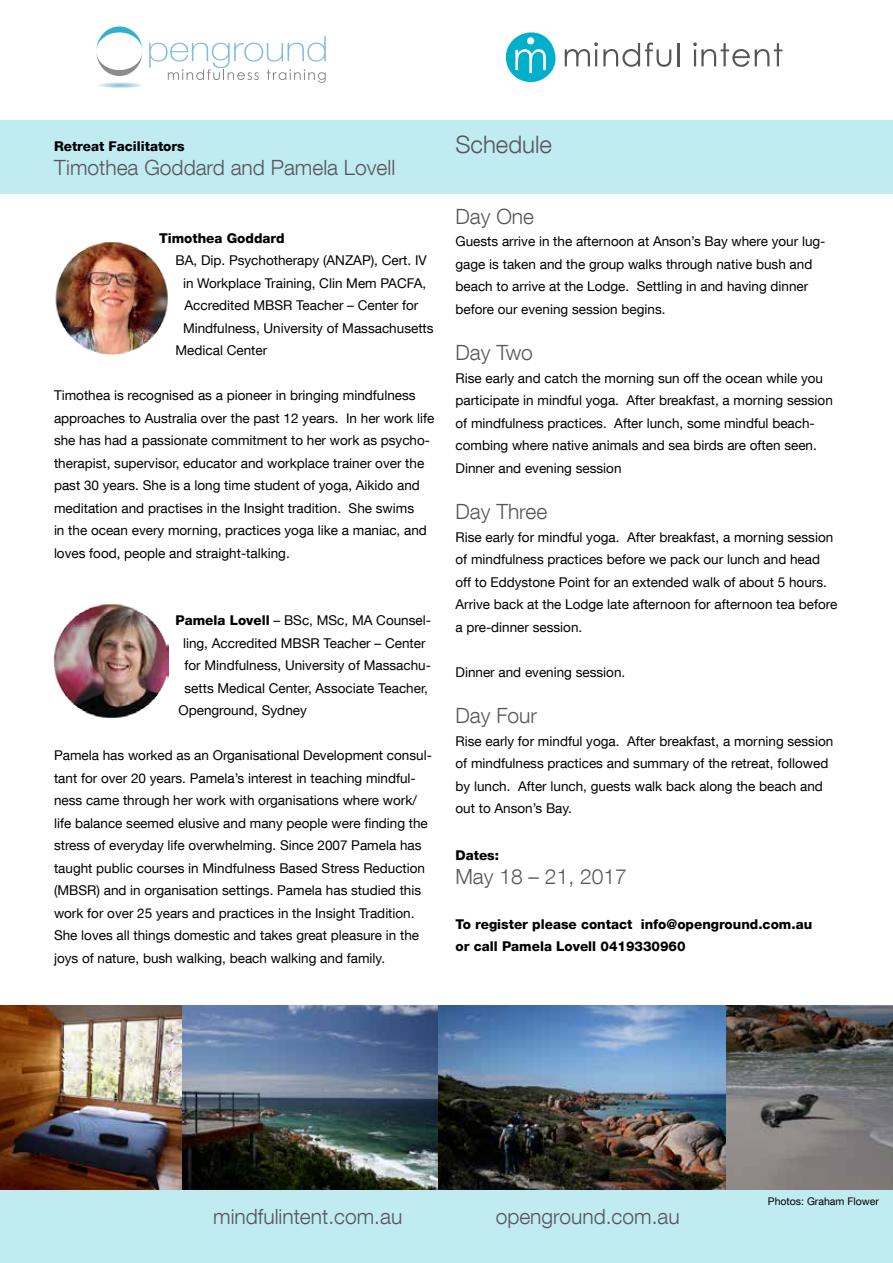
<style>
.page{position:relative;width:893px;height:1263px;background:#fff}
.page>*{position:absolute;margin:0;border:0;box-sizing:border-box;transform-origin:0 0}
.t1{font:300 24px "Helvetica Neue LT Com";color:#55565a}
.t2{font:300 21px "Helvetica Neue LT Com";color:#55565a}
.t3{font:13.5px/22.5px "Helvetica Neue LT Com";color:#000}
.t4{font:800 13.5px/22.5px "Helvetica Neue LT Com";color:#000}
.t5{font:10.5px "Helvetica Neue LT Com";color:#000}
.s1{font-weight:800}
</style>
<div class="page">
<div style="left:0;top:1189px;width:893px;height:74px;background:#c0ebf1"></div>
<div style="left:0;top:120px;width:893px;height:74px;background:#c0ebf1"></div>
<img style="left:182px;top:1005px;width:257px;height:184px">
<img style="left:725px;top:1005px;width:168px;height:184px">
<img style="left:0;top:1005px;width:182px;height:184px">
<img style="left:439px;top:1005px;width:286px;height:184px">
<img style="left:53px;top:604px;width:115px;height:114px">
<img style="left:55px;top:242px;width:113px;height:113px">
<svg style="left:506px;top:32px;width:50px;height:50px"></svg>
<svg style="left:565px;top:42px;width:106px;height:25px"></svg>
<hr style="left:677px;top:43px;width:2px;height:23px;background:#55565a">
<svg style="left:693px;top:42px;width:89px;height:25px"></svg>
<div style="left:527px;top:37px;width:7px;height:8px;background:#fff;border-radius:50%"></div>
<svg style="left:149px;top:36px;width:177px;height:47px"></svg>
<svg style="left:98px;top:82px;width:44px;height:6px"></svg>
<svg style="left:96px;top:26px;width:46px;height:50px"></svg>
<p class="t4" style="left:54px;top:135px;width:132px">Retreat Facilitators</p>
<h2 class="t2" style="left:54px;top:155px;width:343px">Timothea Goddard and Pamela Lovell</h2>
<p class="t4" style="left:159px;top:226px;width:127px">Timothea Goddard</p>
<p class="t3" style="left:175px;top:249px;width:253px">BA, Dip. Psychotherapy (ANZAP), Cert. IV</p>
<p class="t3" style="left:183px;top:271px;width:245px">in Workplace Training, Clin Mem PACFA,</p>
<p class="t3" style="left:185px;top:294px;width:235px">Accredited MBSR Teacher – Center for</p>
<p class="t3" style="left:183px;top:316px;width:252px">Mindfulness, University of Massachusetts</p>
<p class="t3" style="left:175px;top:339px;width:93px">Medical Center</p>
<p class="t3" style="left:54px;top:384px;width:382px">Timothea is recognised as a pioneer in bringing mindfulness approaches to Australia over the past 12 years. In her work life she has had a passionate commitment to her work as psycho&shy;therapist, supervisor, educator and workplace trainer over the past 30 years. She is a long time student of yoga, Aikido and meditation and practises in the Insight tradition. She swims<br>in the ocean every morning, practices yoga like a maniac, and loves food, people and straight-talking.</p>
<p class="t3" style="left:175px;top:609px;width:257px"><span class="s1">Pamela Lovell</span> – BSc, MSc, MA Counsel-</p>
<p class="t3" style="left:183px;top:631px;width:244px">ling, Accredited MBSR Teacher – Center</p>
<p class="t3" style="left:185px;top:654px;width:248px">for Mindfulness, University of Massachu-</p>
<p class="t3" style="left:185px;top:676px;width:245px">setts Medical Center, Associate Teacher,</p>
<p class="t3" style="left:179px;top:699px;width:130px">Openground, Sydney</p>
<p class="t3" style="left:54px;top:744px;width:379px">Pamela has worked as an Organisational Development consul&shy;tant for over 20 years. Pamela’s interest in teaching mindful&shy;ness came through her work with organisations where work/ life balance seemed elusive and many people were finding the stress of everyday life overwhelming. Since 2007 Pamela has taught public courses in Mindfulness Based Stress Reduction (MBSR) and in organisation settings. Pamela has studied this work for over 25 years and practices in the Insight Tradition.<br>She loves all things domestic and takes great pleasure in the joys of nature, bush walking, beach walking and family.</p>
<h1 class="t1" style="left:455px;top:130px;width:98px">Schedule</h1>
<h2 class="t2" style="left:455px;top:203px;width:80px">Day One</h2>
<p class="t3" style="left:455px;top:230px;width:372px">Guests arrive in the afternoon at Anson’s Bay where your lug&shy;gage is taken and the group walks through native bush and beach to arrive at the Lodge. Settling in and having dinner before our evening session begins.</p>
<h2 class="t2" style="left:455px;top:340px;width:79px">Day Two</h2>
<p class="t3" style="left:455px;top:366px;width:379px">Rise early and catch the morning sun off the ocean while you participate in mindful yoga. After breakfast, a morning session of mindfulness practices. After lunch, some mindful beach&shy;combing where native animals and sea birds are often seen.<br>Dinner and evening session</p>
<h2 class="t2" style="left:455px;top:499px;width:93px">Day Three</h2>
<p class="t3" style="left:455px;top:525px;width:383px">Rise early for mindful yoga. After breakfast, a morning session of mindfulness practices before we pack our lunch and head off to Eddystone Point for an extended walk of about 5 hours.<br>Arrive back at the Lodge late afternoon for afternoon tea before a pre-dinner session.</p>
<p class="t3" style="left:455px;top:660px;width:171px">Dinner and evening session.</p>
<h2 class="t2" style="left:455px;top:703px;width:83px">Day Four</h2>
<p class="t3" style="left:455px;top:729px;width:379px">Rise early for mindful yoga. After breakfast, a morning session of mindfulness practices and summary of the retreat, followed by lunch. After lunch, guests walk back along the beach and out to Anson’s Bay.</p>
<p class="t4" style="left:455px;top:844px;width:45px">Dates:</p>
<h2 class="t2" style="left:455px;top:863px;width:173px">May 18 – 21, 2017</h2>
<p class="t4" style="left:455px;top:913px;width:358px">To register please contact info@openground.com.au or call Pamela Lovell 0419330960</p>
<p class="t5" style="left:768px;top:1195px;width:113px">Photos: Graham Flower</p>
<h2 class="t2" style="left:213px;top:1204px;width:191px">mindfulintent.com.au</h2>
<h2 class="t2" style="left:496px;top:1204px;width:186px">openground.com.au</h2>
</div>
